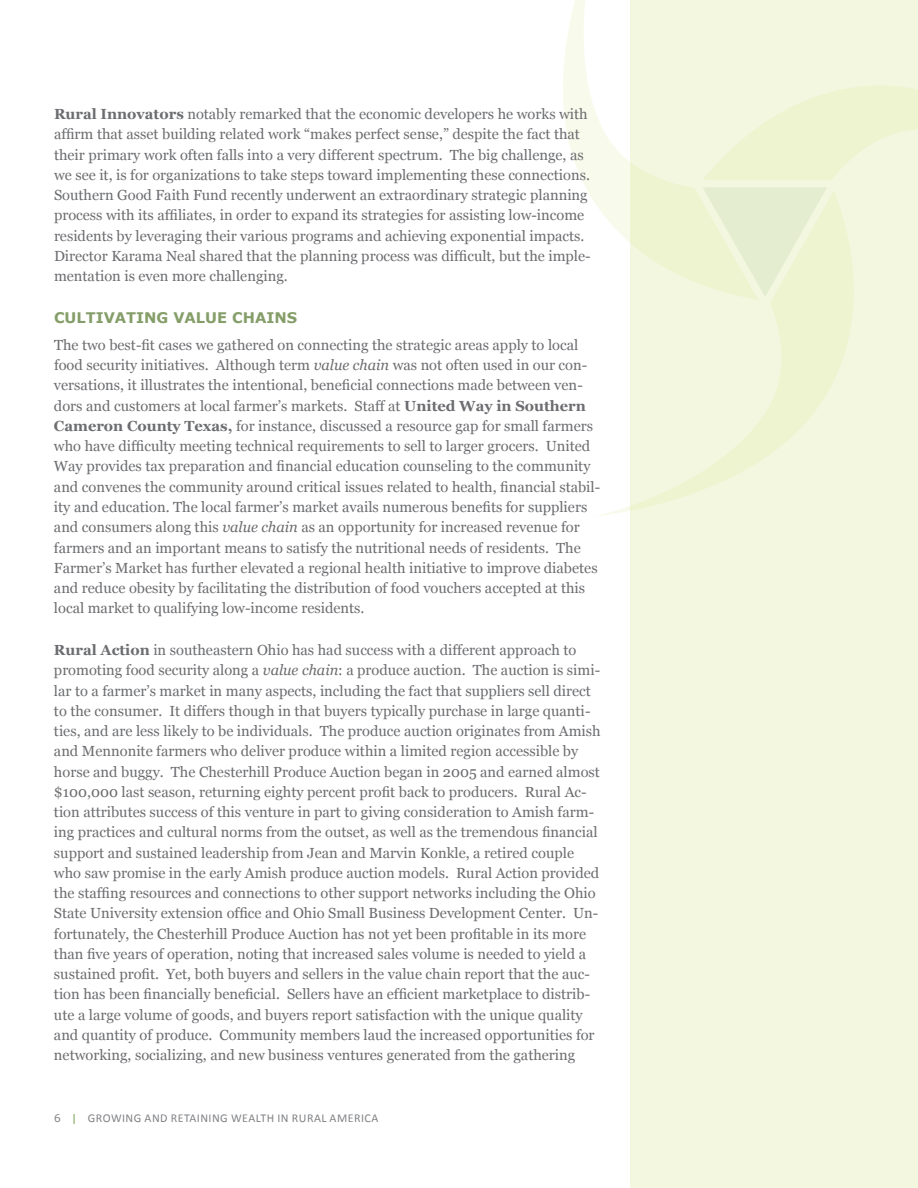
<style>
.page{position:relative;width:918px;height:1188px;background:#fff}
.page>*{position:absolute;margin:0;border:0;box-sizing:border-box;transform-origin:0 0}
.t1{font:14.7px/20.2px "Georgia";color:#6c6d70}
.t2{font:700 14.7px "Verdana";color:#859e69}
.t3{font:12px "Calibri";letter-spacing:.04em;color:#808285}
.s1{font-weight:700}
.s2{font-style:italic}
.s3{font-family:"Verdana";font-size:10.5px}
.s4{font-family:"Verdana";font-size:10.5px;color:#6d9b43}
</style>
<div class="page">
<div style="left:630px;top:0;width:288px;height:1188px;background:#f3f7e0"></div>
<svg style="left:758px;top:86px;width:160px;height:104px"></svg>
<svg style="left:599px;top:190px;width:255px;height:326px"></svg>
<svg style="left:563px;top:0;width:195px;height:300px"></svg>
<p class="t1" style="left:54px;top:104px;width:538px"><span class="s1">Rural Innovators</span> notably remarked that the economic developers he works with affirm that asset building related work “makes perfect sense,” despite the fact that their primary work often falls into a very different spectrum. The big challenge, as we see it, is for organizations to take steps toward implementing these connections.<br>Southern Good Faith Fund recently underwent an extraordinary strategic planning process with its affiliates, in order to expand its strategies for assisting low-income residents by leveraging their various programs and achieving exponential impacts.<br>Director Karama Neal shared that the planning process was difficult, but the imple&shy;mentation is even more challenging.</p>
<p class="t2" style="left:54px;top:307px;width:131px">CULTIVATING VAL</p>
<p class="t2" style="left:205px;top:307px;width:93px">UE CHAINS</p>
<p class="t1" style="left:54px;top:335px;width:548px">The two best-fit cases we gathered on connecting the strategic areas apply to local food security initiatives. Although term <span class="s2">value chain</span> was not often used in our con&shy;versations, it illustrates the intentional, beneficial connections made between ven&shy;dors and customers at local farmer’s markets. Staff at <span class="s1">United Way in Southern Cameron County Texas,</span> for instance, discussed a resource gap for small farmers who have difficulty meeting technical requirements to sell to larger grocers. United Way provides tax preparation and financial education counseling to the community and convenes the community around critical issues related to health, financial stabil&shy;ity and education. The local farmer’s market avails numerous benefits for suppliers and consumers along this <span class="s2">value chain</span> as an opportunity for increased revenue for farmers and an important means to satisfy the nutritional needs of residents. The Farmer’s Market has further elevated a regional health initiative to improve diabetes and reduce obesity by facilitating the distribution of food vouchers accepted at this local market to qualifying low-income residents.</p>
<p class="t1" style="left:54px;top:640px;width:548px"><span class="s1">Rural Action</span> in southeastern Ohio has had success with a different approach to promoting food security along a <span class="s2">value chain</span>: a produce auction. The auction is simi&shy;lar to a farmer’s market in many aspects, including the fact that suppliers sell direct to the consumer. It differs though in that buyers typically purchase in large quanti&shy;ties, and are less likely to be individuals. The produce auction originates from Amish and Mennonite farmers who deliver produce within a limited region accessible by horse and buggy. The Chesterhill Produce Auction began in 2005 and earned almost $100,000 last season, returning eighty percent profit back to producers. Rural Ac&shy;tion attributes success of this venture in part to giving consideration to Amish farm&shy;ing practices and cultural norms from the outset, as well as the tremendous financial support and sustained leadership from Jean and Marvin Konkle, a retired couple who saw promise in the early Amish produce auction models. Rural Action provided the staffing resources and connections to other support networks including the Ohio State University extension office and Ohio Small Business Development Center. Un&shy;fortunately, the Chesterhill Produce Auction has not yet been profitable in its more than five years of operation, noting that increased sales volume is needed to yield a sustained profit. Yet, both buyers and sellers in the value chain report that the auc&shy;tion has been financially beneficial. Sellers have an efficient marketplace to distrib&shy;ute a large volume of goods, and buyers report satisfaction with the unique quality and quantity of produce. Community members laud the increased opportunities for networking, socializing, and new business ventures generated from the gathering</p>
<p class="t3" style="left:54px;top:1110px;width:326px"><span class="s3">6</span> <span class="s4">|</span> GROWING AND RETAINING WEALTH IN RURAL AMERICA</p>
</div>
